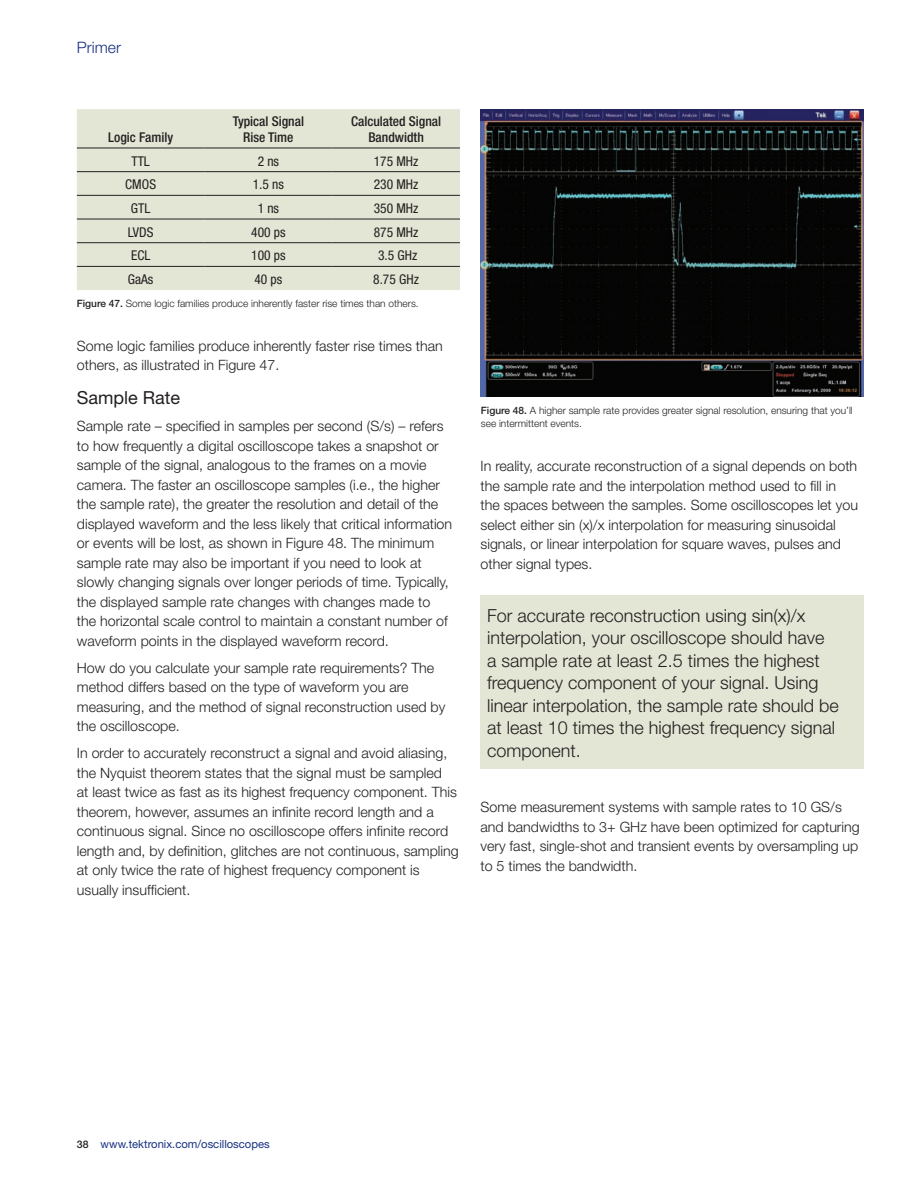
<style>
.page{position:relative;width:918px;height:1188px;background:#fff}
.page>*{position:absolute;margin:0;border:0;box-sizing:border-box;transform-origin:0 0}
.t1{font:300 18px/22.5px "Helvetica Neue";color:#231f20}
.t2{font:18px "Helvetica Neue";color:#231f20}
.t3{font:300 15.75px "Helvetica Neue";color:#183181}
.t4{font:300 14.25px/19.5px "Helvetica Neue";color:#231f20}
.t5{font:condensed 13.5px "Helvetica Neue";color:#231f20}
.t6{font:500 condensed 13.5px/16.2px "Helvetica Neue";color:#231f20;text-align:center}
.t7{font:11.25px "Helvetica Neue";color:#183181}
.t8{font:300 10.2px/13.5px "Helvetica Neue";color:#231f20}
.s1{font-weight:500}
.s2{font-weight:500;font-size:10.5px;color:#231f20}
</style>
<div class="page">
<img style="left:481px;top:109px;width:383px;height:288px">
<div style="left:480px;top:596px;width:384px;height:173px;background:#e3e5d5"></div>
<div style="left:77px;top:109px;width:383px;height:181px;background:#e3e5d5"></div>
<hr style="left:77px;top:148px;width:128px;height:1px;background:#231f20">
<hr style="left:332px;top:148px;width:128px;height:1px;background:#231f20">
<hr style="left:205px;top:148px;width:127px;height:1px;background:#231f20">
<hr style="left:205px;top:171px;width:127px;height:1px;background:#231f20">
<hr style="left:205px;top:195px;width:127px;height:1px;background:#231f20">
<hr style="left:77px;top:171px;width:128px;height:1px;background:#231f20">
<hr style="left:332px;top:171px;width:128px;height:1px;background:#231f20">
<hr style="left:77px;top:195px;width:128px;height:1px;background:#231f20">
<hr style="left:332px;top:195px;width:128px;height:1px;background:#231f20">
<hr style="left:77px;top:266px;width:128px;height:1px;background:#231f20">
<hr style="left:205px;top:266px;width:127px;height:1px;background:#231f20">
<hr style="left:332px;top:266px;width:128px;height:1px;background:#231f20">
<hr style="left:77px;top:219px;width:128px;height:1px;background:#231f20">
<hr style="left:205px;top:219px;width:127px;height:1px;background:#231f20">
<hr style="left:332px;top:219px;width:128px;height:1px;background:#231f20">
<hr style="left:77px;top:242px;width:128px;height:1px;background:#231f20">
<hr style="left:205px;top:242px;width:127px;height:1px;background:#231f20">
<hr style="left:332px;top:242px;width:128px;height:1px;background:#231f20">
<p class="t3" style="left:77px;top:37px;width:46px">Primer</p>
<p class="t6" style="left:108px;top:129px;width:67px">Logic Family</p>
<p class="t6" style="left:233px;top:113px;width:73px">Typical Signal<br>Rise Time</p>
<p class="t6" style="left:351px;top:113px;width:91px">Calculated Signal<br>Bandwidth</p>
<p class="t5" style="left:131px;top:153px;width:20px">TTL</p>
<p class="t5" style="left:258px;top:153px;width:23px">2 ns</p>
<p class="t5" style="left:374px;top:153px;width:46px">175 MHz</p>
<p class="t5" style="left:125px;top:177px;width:32px">CMOS</p>
<p class="t5" style="left:253px;top:177px;width:33px">1.5 ns</p>
<p class="t5" style="left:374px;top:177px;width:46px">230 MHz</p>
<p class="t5" style="left:131px;top:200px;width:21px">GTL</p>
<p class="t5" style="left:258px;top:200px;width:23px">1 ns</p>
<p class="t5" style="left:374px;top:200px;width:46px">350 MHz</p>
<p class="t5" style="left:128px;top:224px;width:27px">LVDS</p>
<p class="t5" style="left:251px;top:224px;width:36px">400 ps</p>
<p class="t5" style="left:374px;top:224px;width:46px">875 MHz</p>
<p class="t5" style="left:131px;top:248px;width:21px">ECL</p>
<p class="t5" style="left:251px;top:248px;width:36px">100 ps</p>
<p class="t5" style="left:378px;top:248px;width:41px">3.5 GHz</p>
<p class="t5" style="left:128px;top:271px;width:27px">GaAs</p>
<p class="t5" style="left:254px;top:271px;width:29px">40 ps</p>
<p class="t5" style="left:373px;top:271px;width:47px">8.75 GHz</p>
<p class="t8" style="left:77px;top:296px;width:343px"><span class="s1">Figure.47..</span>Some logic families produce inherently faster rise times than others.</p>
<p class="t4" style="left:77px;top:336px;width:367px">Some logic families produce inherently faster rise times than others, as illustrated in Figure 47.</p>
<p class="t2" style="left:77px;top:387px;width:105px">Sample Rate</p>
<p class="t4" style="left:77px;top:416px;width:377px">Sample rate – specified in samples per second (S/s) – refers to how frequently a digital oscilloscope takes a snapshot or sample of the signal, analogous to the frames on a movie camera. The faster an oscilloscope samples (i.e., the higher the sample rate), the greater the resolution and detail of the displayed waveform and the less likely that critical information or events will be lost, as shown in Figure 48. The minimum sample rate may also be important if you need to look at slowly changing signals over longer periods of time. Typically, the displayed sample rate changes with changes made to the horizontal scale control to maintain a constant number of waveform points in the displayed waveform record.</p>
<p class="t4" style="left:77px;top:658px;width:370px">How do you calculate your sample rate requirements? The method differs based on the type of waveform you are measuring, and the method of signal reconstruction used by the oscilloscope.</p>
<p class="t4" style="left:77px;top:743px;width:383px">In order to accurately reconstruct a signal and avoid aliasing, the Nyquist theorem states that the signal must be sampled<br>at least twice as fast as its highest frequency component. This theorem, however, assumes an infinite record length and a continuous signal. Since no oscilloscope offers infinite record length and, by definition, glitches are not continuous, sampling at only twice the rate of highest frequency component is usually insufficient.</p>
<p class="t8" style="left:481px;top:403px;width:373px"><span class="s1">Figure.48..</span>A higher sample rate provides greater signal resolution, ensuring that you’ll see intermittent events.</p>
<p class="t4" style="left:481px;top:456px;width:379px">In reality, accurate reconstruction of a signal depends on both the sample rate and the interpolation method used to fill in the spaces between the samples. Some oscilloscopes let you select either sin (x)/x interpolation for measuring sinusoidal signals, or linear interpolation for square waves, pulses and other signal types.</p>
<p class="t1" style="left:487px;top:604px;width:353px">For accurate reconstruction using sin(x)/x interpolation, your oscilloscope should have<br>a sample rate at least 2.5 times the highest frequency component of your signal. Using linear interpolation, the sample rate should be at least 10 times the highest frequency signal component.</p>
<p class="t4" style="left:481px;top:797px;width:381px">Some measurement systems with sample rates to 10 GS/s and bandwidths to 3+ GHz have been optimized for capturing very fast, single-shot and transient events by oversampling up to 5 times the bandwidth.</p>
<p class="t7" style="left:77px;top:1138px;width:194px"><span class="s2">38</span> www.tektronix.com/oscilloscopes</p>
</div>
